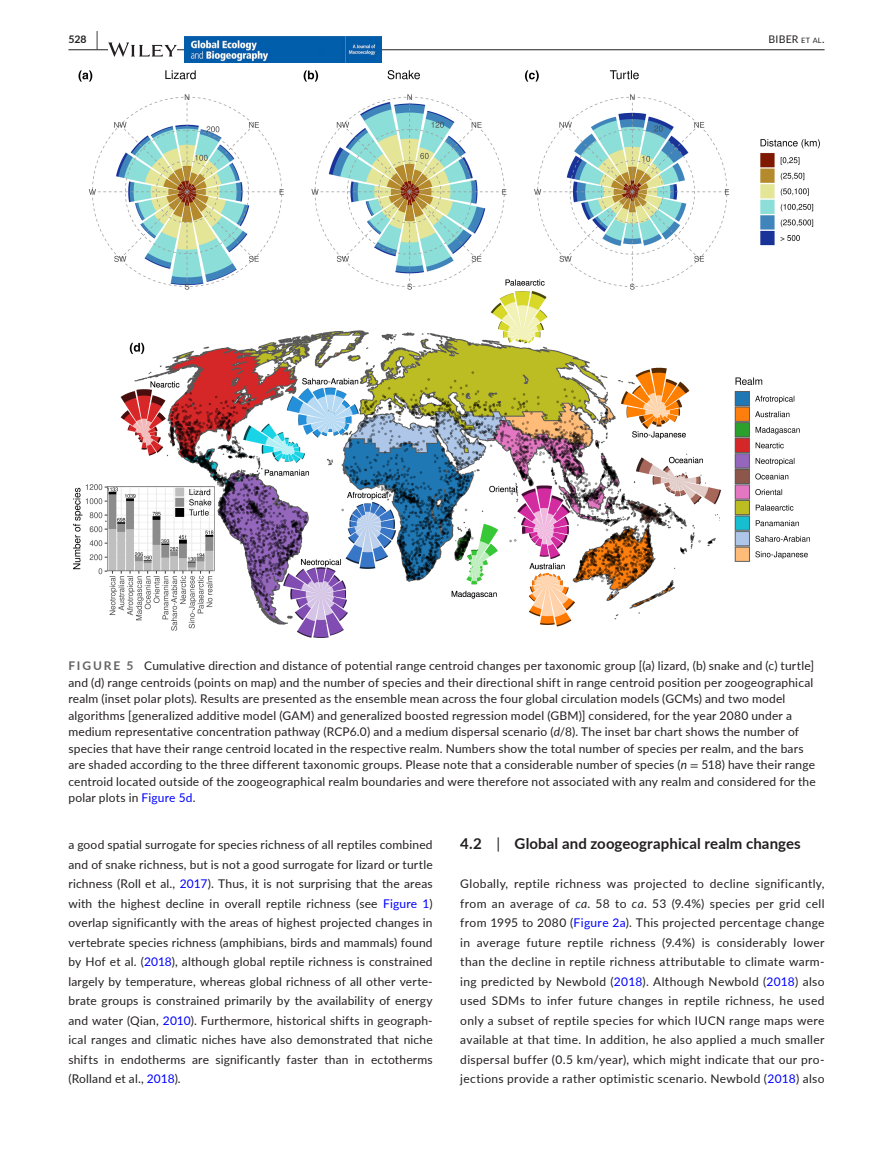
<style>
.page{position:relative;width:893px;height:1174px;background:#fff}
.page>*{position:absolute;margin:0;border:0;box-sizing:border-box;transform-origin:0 0}
.t1{font:700 15px "Lato";letter-spacing:.01em;color:#231f20}
.t2{font:12px/19.5px "Lato";letter-spacing:.015em;color:#231f20;text-align:justify}
.t3{font:10.5px "Lato";letter-spacing:.02em;color:#231f20}
.t4{font:700 10.5px "Lato";color:#231f20}
.s1{font-size:19.5px}
.s2{font-size:7.35px}
.s3{font-weight:700;color:#636366}
.s4{font-style:italic}
.s5{font-family:"STIX"}
.s6{color:#00f}
.s7{font-weight:400}
</style>
<div class="page">
<hr style="left:68px;top:49px;width:756px;height:1px;background:#231f20">
<svg style="left:108px;top:42px;width:69px;height:15px"></svg>
<img style="left:185px;top:37px;width:196px;height:26px">
<img style="left:73px;top:70px;width:747px;height:568px">
<p class="t4" style="left:68px;top:31px;width:31px">528 <span class="s1">|</span></p>
<p class="t3" style="left:769px;top:31px;width:57px">BIBER <span class="s2">et al</span>.</p>
<p class="t2" style="left:68px;top:657px;width:749px;line-height:16.5px;text-align:left"><span class="s3">FIGURE 5</span> Cumulative direction and distance of potential range centroid changes per taxonomic group [(a) lizard, (b) snake and (c) turtle] and (d) range centroids (points on map) and the number of species and their directional shift in range centroid position per zoogeographical realm (inset polar plots). Results are presented as the ensemble mean across the four global circulation models (GCMs) and two model algorithms [generalized additive model (GAM) and generalized boosted regression model (GBM)] considered, for the year 2080 under a medium representative concentration pathway (RCP6.0) and a medium dispersal scenario (<span class="s4">d</span>/8). The inset bar chart shows the number of species that have their range centroid located in the respective realm. Numbers show the total number of species per realm, and the bars are shaded according to the three different taxonomic groups. Please note that a considerable number of species (<span class="s4">n</span> <span class="s5">=</span> 518) have their range centroid located outside of the zoogeographical realm boundaries and were therefore not associated with any realm and considered for the polar plots in <span class="s6">Figure 5d</span>.</p>
<p class="t2" style="left:68px;top:834px;width:366px">a good spatial surrogate for species richness of all reptiles combined and of snake richness, but is not a good surrogate for lizard or turtle richness (Roll et al., <span class="s6">2017</span>). Thus, it is not surprising that the areas with the highest decline in overall reptile richness (see <span class="s6">Figure 1</span>) overlap significantly with the areas of highest projected changes in vertebrate species richness (amphibians, birds and mammals) found by Hof et al. (<span class="s6">2018</span>), although global reptile richness is constrained largely by temperature, whereas global richness of all other verte&shy;brate groups is constrained primarily by the availability of energy and water (Qian, <span class="s6">2010</span>). Furthermore, historical shifts in geograph&shy;ical ranges and climatic niches have also demonstrated that niche shifts in endotherms are significantly faster than in ectotherms (Rolland et al., <span class="s6">2018</span>).</p>
<p class="t1" style="left:460px;top:833px;width:342px">4.2 <span class="s7">|</span> Global and zoogeographical realm changes</p>
<p class="t2" style="left:460px;top:873px;width:366px">Globally, reptile richness was projected to decline significantly, from an average of <span class="s4">ca</span>. 58 to <span class="s4">ca</span>. 53 (9.4%) species per grid cell from 1995 to 2080 (<span class="s6">Figure 2a</span>). This projected percentage change in average future reptile richness (9.4%) is considerably lower than the decline in reptile richness attributable to climate warm&shy;ing predicted by Newbold (<span class="s6">2018</span>). Although Newbold (<span class="s6">2018</span>) also used SDMs to infer future changes in reptile richness, he used only a subset of reptile species for which IUCN range maps were available at that time. In addition, he also applied a much smaller dispersal buffer (0.5 km/year), which might indicate that our pro&shy;jections provide a rather optimistic scenario. Newbold (<span class="s6">2018</span>) also</p>
</div>
